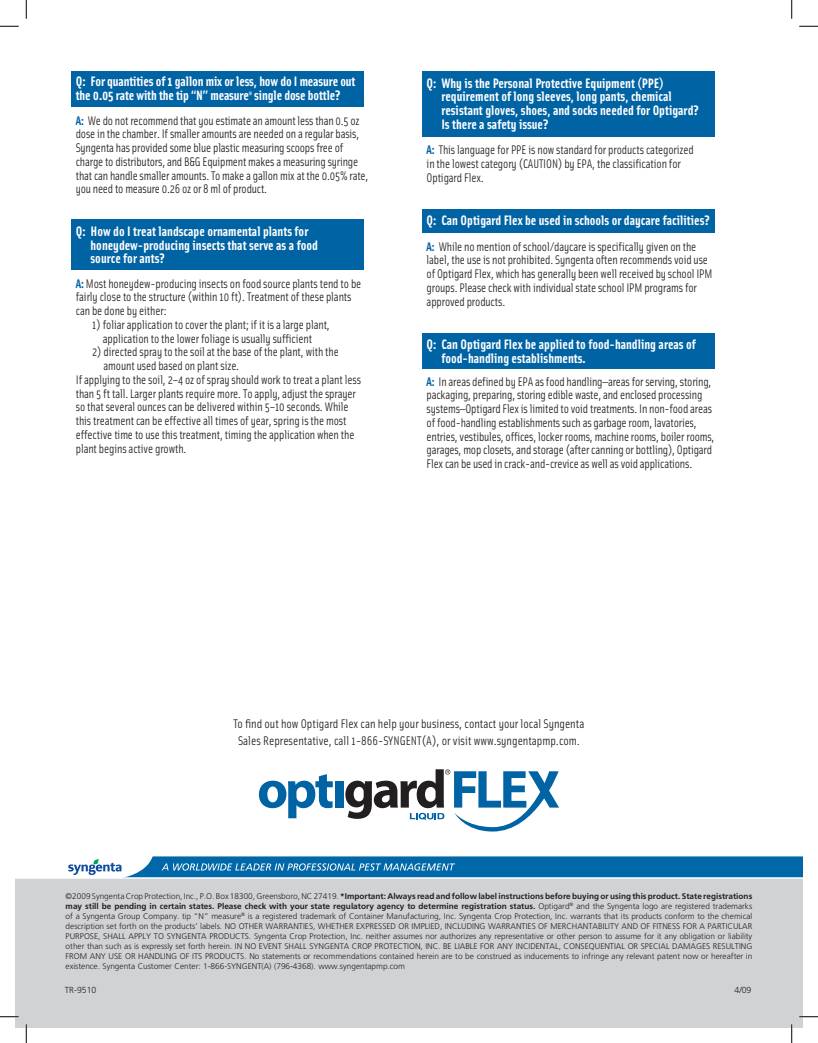
<style>
.page{position:relative;width:818px;height:1043px;background:#fff}
.page>*{position:absolute;margin:0;border:0;box-sizing:border-box;transform-origin:0 0}
.t1{font:700 13.75px/13.8px "Solex";color:#fff}
.t2{font:12.5px/13.8px "Solex";letter-spacing:-.01em;color:#231f20}
.t3{font:300 8.75px "Frutiger LT Std";color:#231f20}
.t4{font:300 8.25px/10px "Frutiger LT Std";color:#231f20;text-align:justify}
.s1{font-weight:700;color:#0063a4}
.s2{font-weight:700}
</style>
<div class="page">
<div style="left:15px;top:872px;width:787px;height:156px;background:#d1d2d4"></div>
<div style="left:15px;top:855px;width:787px;height:22px;background:#fff"></div>
<svg style="left:68px;top:856px;width:734px;height:21px;background:#267eb5"></svg>
<svg style="left:259px;top:774px;width:74px;height:44px"></svg>
<div style="left:335px;top:781px;width:8px;height:26px;background:#0063a4"></div>
<svg style="left:345px;top:769px;width:214px;height:62px"></svg>
<hr style="left:15px;top:877px;width:787px;height:1px;background:#fff">
<div style="left:71px;top:71px;width:293px;height:36px;background:#0063a4"></div>
<div style="left:422px;top:71px;width:292px;height:65px;background:#0063a4"></div>
<div style="left:71px;top:219px;width:293px;height:51px;background:#0063a4"></div>
<div style="left:422px;top:332px;width:292px;height:36px;background:#0063a4"></div>
<div style="left:422px;top:209px;width:292px;height:24px;background:#0063a4"></div>
<svg style="left:0;top:25px;width:19px;height:2px"></svg>
<svg style="left:799px;top:25px;width:19px;height:2px"></svg>
<svg style="left:0;top:1016px;width:19px;height:1px"></svg>
<svg style="left:799px;top:1015px;width:19px;height:2px"></svg>
<svg style="left:25px;top:0;width:2px;height:19px"></svg>
<svg style="left:25px;top:1024px;width:2px;height:18px"></svg>
<svg style="left:791px;top:0;width:1px;height:19px"></svg>
<svg style="left:791px;top:1024px;width:1px;height:18px"></svg>
<p class="t1" style="left:76px;top:74px;width:281px">Q: For quantities of 1 gallon mix or less, how do I measure out</p>
<p class="t1" style="left:76px;top:88px;width:266px">the 0.05 rate with the tip “N” measure<sup>®</sup> single dose bottle?</p>
<p class="t2" style="left:76px;top:113px;width:294px"><span class="s1">A:</span> We do not recommend that you estimate an amount less than 0.5 oz dose in the chamber. If smaller amounts are needed on a regular basis, Syngenta has provided some blue plastic measuring scoops free of charge to distributors, and B&amp;G Equipment makes a measuring syringe that can handle smaller amounts. To make a gallon mix at the 0.05% rate, you need to measure 0.26 oz or 8 ml of product.</p>
<p class="t1" style="left:91px;top:224px;width:229px;text-indent:-15px">Q: How do I treat landscape ornamental plants for honeydew-producing insects that serve as a food source for ants?</p>
<p class="t2" style="left:76px;top:276px;width:287px"><span class="s1">A:</span> Most honeydew-producing insects on food source plants tend to be fairly close to the structure (within 10 ft). Treatment of these plants</p>
<p class="t2" style="left:76px;top:303px;width:92px">can be done by either:</p>
<p class="t2" style="left:92px;top:317px;width:239px;text-align:center">1) foliar application to cover the plant; if it is a large plant, application to the lower foliage is usually sufficient</p>
<p class="t2" style="left:104px;top:345px;width:237px;text-indent:-11px">2) directed spray to the soil at the base of the plant, with the amount used based on plant size.</p>
<p class="t2" style="left:76px;top:372px;width:287px">If applying to the soil, 2–4 oz of spray should work to treat a plant less than 5 ft tall. Larger plants require more. To apply, adjust the sprayer</p>
<p class="t2" style="left:76px;top:400px;width:274px">so that several ounces can be delivered within 5–10 seconds. While</p>
<p class="t2" style="left:76px;top:413px;width:280px">this treatment can be effective all times of year, spring is the most effective time to use this treatment, timing the application when the plant begins active growth.</p>
<p class="t1" style="left:441px;top:75px;width:259px;text-indent:-15px">Q: Why is the Personal Protective Equipment (PPE) requirement of long sleeves, long pants, chemical resistant gloves, shoes, and socks needed for Optigard?<br>Is there a safety issue?</p>
<p class="t2" style="left:426px;top:143px;width:269px"><span class="s1">A:</span> This language for PPE is now standard for products categorized</p>
<p class="t2" style="left:426px;top:156px;width:256px">in the lowest category (CAUTION) by EPA, the classification for</p>
<p class="t2" style="left:426px;top:170px;width:59px">Optigard Flex.</p>
<p class="t1" style="left:426px;top:213px;width:285px">Q: Can Optigard Flex be used in schools or daycare facilities?</p>
<p class="t2" style="left:426px;top:239px;width:287px"><span class="s1">A:</span> While no mention of school/daycare is specifically given on the label, the use is not prohibited. Syngenta often recommends void use of Optigard Flex, which has generally been well received by school IPM groups. Please check with individual state school IPM programs for approved products.</p>
<p class="t1" style="left:441px;top:337px;width:256px;text-indent:-15px">Q: Can Optigard Flex be applied to food-handling areas of food-handling establishments.</p>
<p class="t2" style="left:426px;top:374px;width:289px"><span class="s1">A:</span> In areas defined by EPA as food handling—areas for serving, storing, packaging, preparing, storing edible waste, and enclosed processing systems—Optigard Flex is limited to void treatments. In non-food areas of food-handling establishments such as garbage room, lavatories, entries, vestibules, offices, locker rooms, machine rooms, boiler rooms, garages, mop closets, and storage (after canning or bottling), Optigard Flex can be used in crack-and-crevice as well as void applications.</p>
<p class="t2" style="left:234px;top:716px;width:352px">To find out how Optigard Flex can help your business, contact your local Syngenta</p>
<p class="t2" style="left:238px;top:733px;width:343px">Sales Representative, call 1-866-SYNGENT(A), or visit www.syngentapmp.com.</p>
<p class="t4" style="left:66px;top:891px;width:688px">©2009 Syngenta Crop Protection, Inc., P.O. Box 18300, Greensboro, NC 27419. <span class="s2">*Important: Always read and follow label instructions before buying or using this product. State registrations may still be pending in certain states. Please check with your state regulatory agency to determine registration status.</span> Optigard<sup>®</sup> and the Syngenta logo are registered trademarks of a Syngenta Group Company. tip “N” measure<sup>®</sup> is a registered trademark of Container Manufacturing, Inc. Syngenta Crop Protection, Inc. warrants that its products conform to the chemical description set forth on the products’ labels. NO OTHER WARRANTIES, WHETHER EXPRESSED OR IMPLIED, INCLUDING WARRANTIES OF MERCHANTABILITY AND OF FITNESS FOR A PARTICULAR PURPOSE, SHALL APPLY TO SYNGENTA PRODUCTS. Syngenta Crop Protection, Inc. neither assumes nor authorizes any representative or other person to assume for it any obligation or liability other than such as is expressly set forth herein. IN NO EVENT SHALL SYNGENTA CROP PROTECTION, INC. BE LIABLE FOR ANY INCIDENTAL, CONSEQUENTIAL OR SPECIAL DAMAGES RESULTING FROM ANY USE OR HANDLING OF ITS PRODUCTS. No statements or recommendations contained herein are to be construed as inducements to infringe any relevant patent now or hereafter in existence. Syngenta Customer Center: 1-866-SYNGENT(A) (796-4368). www.syngentapmp.com</p>
<p class="t3" style="left:65px;top:985px;width:33px">TR-9510</p>
<p class="t3" style="left:734px;top:985px;width:19px">4/09</p>
</div>
